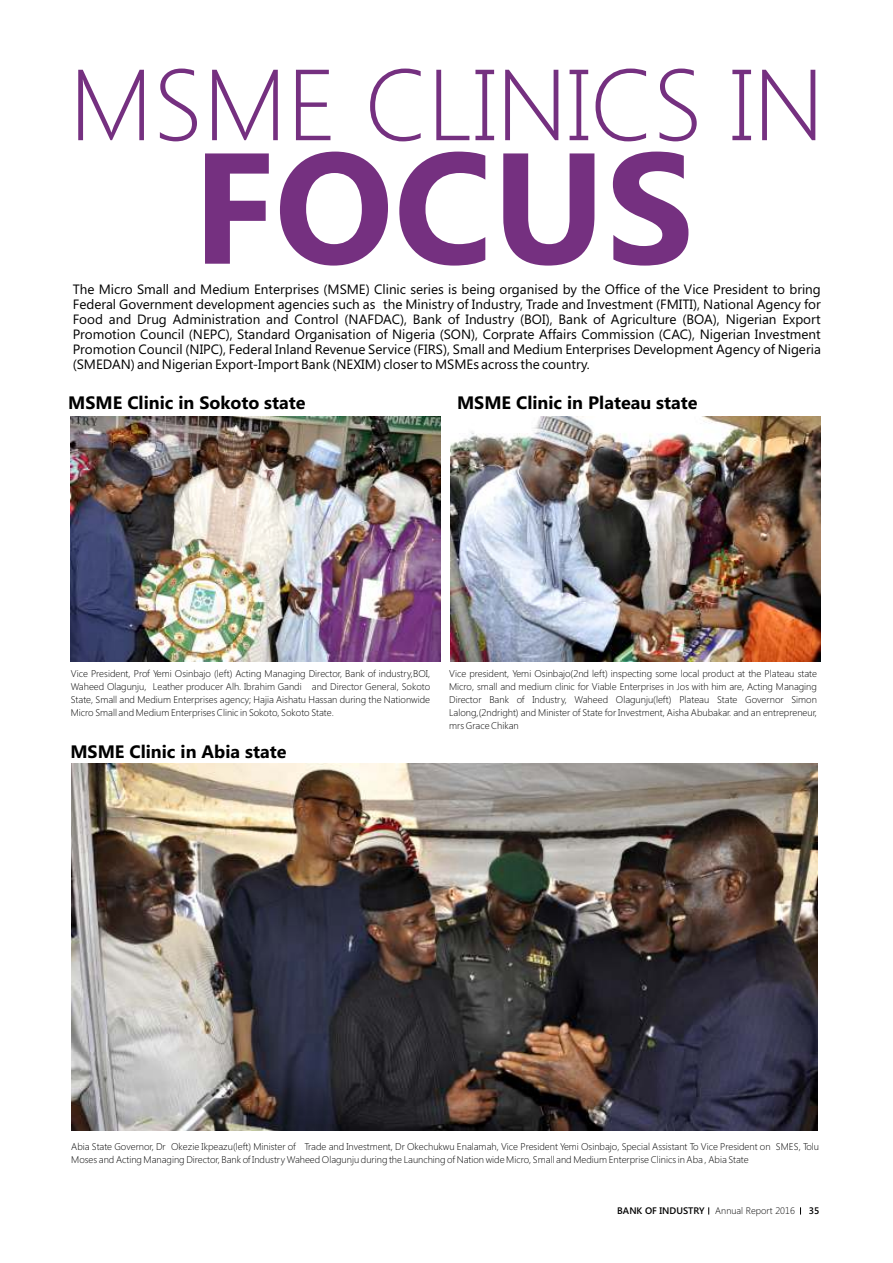
<style>
.page{position:relative;width:893px;height:1263px;background:#fff}
.page>*{position:absolute;margin:0;border:0;box-sizing:border-box;transform-origin:0 0}
.t1{font:700 157.5px "Segoe UI";color:#753080}
.t2{font:300 100.65px "Segoe UI";color:#753080}
.t3{font:700 18px "Segoe UI";color:#000}
.t4{font:13.5px/15px "Segoe UI";color:#000;text-align:justify}
.t5{font:300 9.75px/12.9px "Segoe UI";color:#000;text-align:justify}
.t6{font:300 9.45px "Segoe UI";color:#000}
.t7{font:600 9.45px "Segoe UI";color:#000}
.s1{font-weight:600}
</style>
<div class="page">
<img style="left:450px;top:416px;width:370px;height:246px">
<hr style="left:0;top:0;width:1px;height:1263px;background:#efe0ee">
<img style="left:71px;top:416px;width:370px;height:246px">
<img style="left:71px;top:764px;width:746px;height:366px">
<h2 class="t2" style="left:69px;top:67px;width:757px">MSME CLINICS IN</h2>
<h1 class="t1" style="left:192px;top:149px;width:503px">FOCUS</h1>
<p class="t4" style="left:73px;top:282px;width:750px">The Micro Small and Medium Enterprises (MSME) Clinic series is being organised by the Office of the Vice President to bring Federal Government development agencies such as the Ministry of Industry, Trade and Investment (FMITI), National Agency for Food and Drug Administration and Control (NAFDAC), Bank of Industry (BOI), Bank of Agriculture (BOA), Nigerian Export Promotion Council (NEPC), Standard Organisation of Nigeria (SON), Corprate Affairs Commission (CAC), Nigerian Investment Promotion Council (NIPC), Federal Inland Revenue Service (FIRS), Small and Medium Enterprises Development Agency of Nigeria (SMEDAN) and Nigerian Export-Import Bank (NEXIM) closer to MSMEs across the country.</p>
<h3 class="t3" style="left:68px;top:396px;width:239px">MSME Clinic in Sokoto state</h3>
<h3 class="t3" style="left:457px;top:396px;width:242px">MSME Clinic in Plateau state</h3>
<p class="t5" style="left:71px;top:668px;width:361px">Vice President, Prof Yemi Osinbajo (left) Acting Managing Director, Bank of industry,BOI, Waheed Olagunju, Leather producer Alh. Ibrahim Gandi and Director General, Sokoto State, Small and Medium Enterprises agency; Hajia Aishatu Hassan during the Nationwide Micro Small and Medium Enterprises Clinic in Sokoto, Sokoto State.</p>
<h3 class="t3" style="left:70px;top:745px;width:218px">MSME Clinic in Abia state</h3>
<p class="t5" style="left:449px;top:668px;width:369px">Vice president, Yemi Osinbajo(2nd left) inspecting some local product at the Plateau state Micro, small and medium clinic for Viable Enterprises in Jos with him are, Acting Managing Director Bank of Industry, Waheed Olagunju(left) Plateau State Governor Simon Lalong,(2ndright) and Minister of State for Investment, Aisha Abubakar. and an entrepreneur, mrs Grace Chikan</p>
<p class="t5" style="left:71px;top:1141px;width:749px">Abia State Governor, Dr Okezie Ikpeazu(left) Minister of Trade and Investment, Dr Okechukwu Enalamah, Vice President Yemi Osinbajo, Special Assistant To Vice President on SMES, Tolu<br>Moses and Acting Managing Director, Bank of Industry Waheed Olagunju during the Launching of Nation wide Micro, Small and Medium Enterprise Clinics in Aba , Abia State</p>
<p class="t6" style="left:617px;top:1207px;width:179px"><span class="s1">BANK OF INDUSTRY</span> Annual Report 2016</p>
<p class="t7" style="left:809px;top:1207px;width:12px">35</p>
</div>
